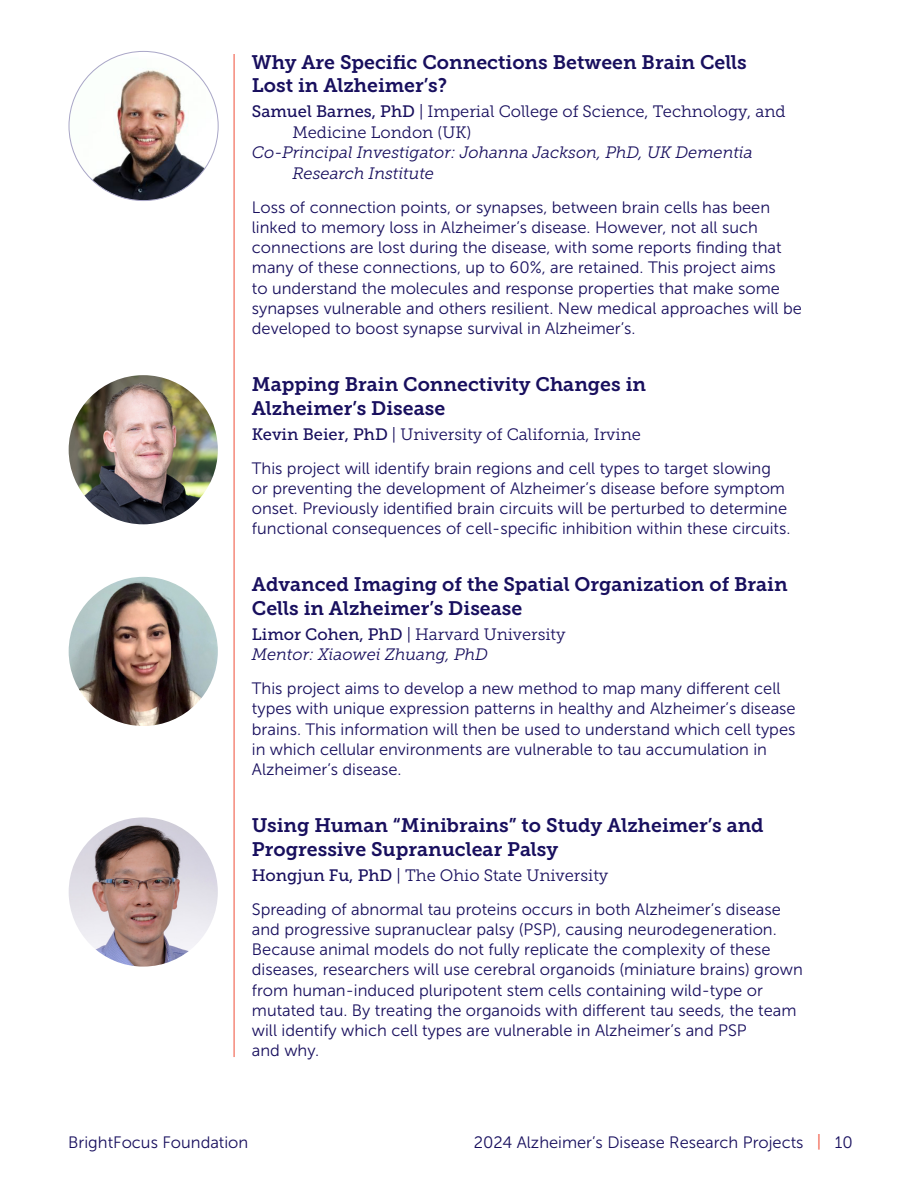
<style>
.page{position:relative;width:918px;height:1188px;background:#fff}
.page>*{position:absolute;margin:0;border:0;box-sizing:border-box;transform-origin:0 0}
._1_-_Project_Title{font:19.5px/23.4px "Museo Slab 700";color:#180f5e}
._1_-_Project_Title_copy{font:19.5px/23.4px "Museo Slab 700";color:#180f5e}
._4_-_Project_Body{font:16.5px/20.2px "Museo Sans 300";color:#180f5e}
._3_-_Project_Body_copy{font:16.5px/20.2px "Museo Sans 300";color:#180f5e}
._3_-_Project_Body{font:16.5px/20.2px "Museo Sans 300";color:#180f5e}
._2__-_Researcher_Name{font:16.5px/20.5px "Museo Slab 300";color:#180f5e}
._3__-_Mentor{font:italic 16.5px/20.5px "Museo Slab 300";color:#180f5e}
._2_-_Researcher_Name{font:16.5px "Museo Slab 300";color:#180f5e}
._2_-_Researcher_Name_copy{font:16.5px "Museo Slab 300";color:#180f5e}
.s1{font-family:"Museo Slab 500"}
.s2{color:#f04e37}
</style>
<div class="page">
<hr style="left:234px;top:54px;width:1px;height:1003px;background:#f04e37">
<img style="left:69px;top:51px;width:149px;height:150px;border-radius:75px">
<img style="left:69px;top:375px;width:149px;height:149px;border-radius:75px">
<img style="left:69px;top:577px;width:149px;height:149px;border-radius:75px">
<img style="left:69px;top:817px;width:149px;height:150px;border-radius:75px">
<h3 class="_1_-_Project_Title" style="left:252px;top:50px;width:497px">Why Are Specific Connections Between Brain Cells<br>Lost in Alzheimer’s?</h3>
<h4 class="_2__-_Researcher_Name" style="left:292px;top:101px;width:495px;text-indent:-40px"><span class="s1">Samuel Barnes, PhD</span> | Imperial College of Science, Technology, and<br>Medicine London (UK)</h4>
<h5 class="_3__-_Mentor" style="left:292px;top:142px;width:462px;text-indent:-40px">Co-Principal Investigator: Johanna Jackson, PhD, UK Dementia<br>Research Institute</h5>
<p class="_4_-_Project_Body" style="left:252px;top:197px;width:552px">Loss of connection points, or synapses, between brain cells has been linked to memory loss in Alzheimer’s disease. However, not all such connections are lost during the disease, with some reports finding that many of these connections, up to 60%, are retained. This project aims<br>to understand the molecules and response properties that make some synapses vulnerable and others resilient. New medical approaches will be developed to boost synapse survival in Alzheimer’s.</p>
<h3 class="_1_-_Project_Title" style="left:252px;top:373px;width:396px">Mapping Brain Connectivity Changes in<br>Alzheimer’s Disease</h3>
<h4 class="_2_-_Researcher_Name" style="left:252px;top:425px;width:391px"><span class="s1">Kevin Beier, PhD</span> | University of California, Irvine</h4>
<p class="_3_-_Project_Body" style="left:252px;top:458px;width:540px">This project will identify brain regions and cell types to target slowing or preventing the development of Alzheimer’s disease before symptom onset. Previously identified brain circuits will be perturbed to determine functional consequences of cell-specific inhibition within these circuits.</p>
<h3 class="_1_-_Project_Title" style="left:252px;top:573px;width:537px">Advanced Imaging of the Spatial Organization of Brain<br>Cells in Alzheimer’s Disease</h3>
<h4 class="_2__-_Researcher_Name" style="left:252px;top:624px;width:315px"><span class="s1">Limor Cohen, PhD</span> | Harvard University</h4>
<h5 class="_3__-_Mentor" style="left:252px;top:645px;width:238px">Mentor: Xiaowei Zhuang, PhD</h5>
<p class="_4_-_Project_Body" style="left:252px;top:679px;width:545px">This project aims to develop a new method to map many different cell types with unique expression patterns in healthy and Alzheimer’s disease brains. This information will then be used to understand which cell types in which cellular environments are vulnerable to tau accumulation in Alzheimer’s disease.</p>
<h3 class="_1_-_Project_Title_copy" style="left:252px;top:814px;width:513px">Using Human “Minibrains” to Study Alzheimer’s and<br>Progressive Supranuclear Palsy</h3>
<h4 class="_2_-_Researcher_Name_copy" style="left:252px;top:866px;width:358px"><span class="s1">Hongjun Fu, PhD</span> | The Ohio State University</h4>
<p class="_3_-_Project_Body_copy" style="left:252px;top:899px;width:553px">Spreading of abnormal tau proteins occurs in both Alzheimer’s disease and progressive supranuclear palsy (PSP), causing neurodegeneration.<br>Because animal models do not fully replicate the complexity of these diseases, researchers will use cerebral organoids (miniature brains) grown from human-induced pluripotent stem cells containing wild-type or mutated tau. By treating the organoids with different tau seeds, the team will identify which cell types are vulnerable in Alzheimer’s and PSP<br>and why.</p>
<p class="_3_-_Project_Body_copy" style="left:68px;top:1132px;width:182px">BrightFocus Foundation</p>
<p class="_3_-_Project_Body_copy" style="left:474px;top:1132px;width:380px">2024 Alzheimer’s Disease Research Projects <span class="s2">|</span> 10</p>
</div>
